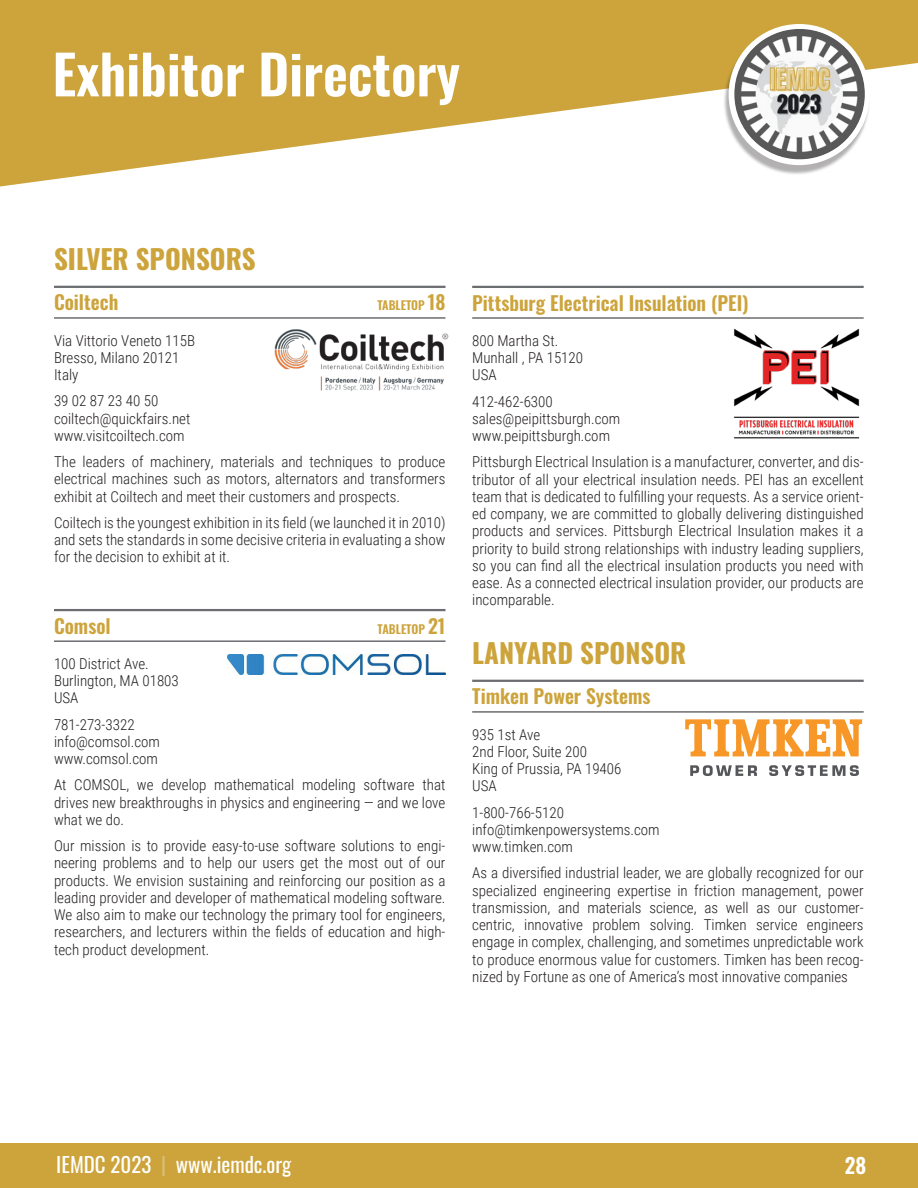
<style>
.page{position:relative;width:918px;height:1188px;background:#fff}
.page>*{position:absolute;margin:0;border:0;box-sizing:border-box;transform-origin:0 0}
.t1{font:600 54px "Oswald";color:#fff}
.t2{font:700 27px "Oswald";color:#cda43b}
.t3{font:21px "Oswald";color:#fff}
.t4{font:600 21px "Oswald";color:#fff}
.Poster_Session_Track{font:600 19.5px "Oswald";color:#cda43b}
.exhibitor_directory{font:300 15px/17.2px "Roboto Condensed";color:#231f20;text-align:justify}
.Poster_Session_Track-2{font:600 12px "Oswald";color:#cda43b}
.s1{font-size:19.5px}
.s2{color:#dcbf76}
</style>
<div class="page">
<div style="left:0;top:1143px;width:918px;height:45px;background:#cda43b"></div>
<svg style="left:0;top:0;width:918px;height:187px;fill:#cda43b"></svg>
<div style="left:723px;top:28px;width:147px;height:147px;background:#231f20;opacity:.35"></div>
<div style="left:729px;top:24px;width:141px;height:141px;background:#fff;border-radius:50%"></div>
<img style="left:734px;top:29px;width:131px;height:130px;border-radius:65px">
<hr style="left:54px;top:286px;width:392px;height:2px;background:#6c6d70">
<hr style="left:54px;top:317px;width:392px;height:2px;background:#6c6d70">
<hr style="left:54px;top:609px;width:392px;height:2px;background:#6c6d70">
<hr style="left:54px;top:640px;width:392px;height:2px;background:#6c6d70">
<img style="left:252px;top:317px;width:197px;height:75px">
<img style="left:228px;top:655px;width:218px;height:20px">
<hr style="left:472px;top:286px;width:392px;height:2px;background:#6c6d70">
<hr style="left:472px;top:317px;width:392px;height:2px;background:#6c6d70">
<hr style="left:472px;top:680px;width:392px;height:2px;background:#6c6d70">
<hr style="left:472px;top:711px;width:392px;height:2px;background:#6c6d70">
<img style="left:733px;top:328px;width:127px;height:111px">
<svg style="left:685px;top:719px;width:177px;height:37px"></svg>
<svg style="left:690px;top:765px;width:67px;height:11px"></svg>
<svg style="left:769px;top:765px;width:90px;height:11px"></svg>
<p class="t1" style="left:52px;top:46px;width:409px">Exhibitor Directory</p>
<p class="t2" style="left:54px;top:245px;width:203px">SILVER SPONSORS</p>
<p class="Poster_Session_Track" style="left:54px;top:292px;width:66px">Coiltech</p>
<p class="Poster_Session_Track-2" style="left:377px;top:299px;width:70px">TABLETOP <span class="s1">18</span></p>
<p class="exhibitor_directory" style="left:54px;top:331px;width:143px">Via Vittorio Veneto 115B</p>
<p class="exhibitor_directory" style="left:54px;top:348px;width:127px">Bresso, Milano 20121</p>
<p class="exhibitor_directory" style="left:54px;top:366px;width:26px">Italy</p>
<p class="exhibitor_directory" style="left:54px;top:392px;width:106px">39 02 87 23 40 50</p>
<p class="exhibitor_directory" style="left:54px;top:409px;width:138px">coiltech@quickfairs.net</p>
<p class="exhibitor_directory" style="left:54px;top:426px;width:132px">www.visitcoiltech.com</p>
<p class="exhibitor_directory" style="left:54px;top:453px;width:393px">The leaders of machinery, materials and techniques to produce electrical machines such as motors, alternators and transformers exhibit at Coiltech and meet their customers and prospects.</p>
<p class="exhibitor_directory" style="left:54px;top:513px;width:393px">Coiltech is the youngest exhibition in its field (we launched it in 2010) and sets the standards in some decisive criteria in evaluating a show for the decision to exhibit at it.</p>
<p class="Poster_Session_Track" style="left:54px;top:616px;width:58px">Comsol</p>
<p class="Poster_Session_Track-2" style="left:378px;top:623px;width:69px">TABLETOP <span class="s1">21</span></p>
<p class="exhibitor_directory" style="left:54px;top:654px;width:96px">100 District Ave.</p>
<p class="exhibitor_directory" style="left:54px;top:672px;width:126px">Burlington, MA 01803<br>USA</p>
<p class="exhibitor_directory" style="left:54px;top:715px;width:82px">781-273-3322</p>
<p class="exhibitor_directory" style="left:54px;top:732px;width:107px">info@comsol.com</p>
<p class="exhibitor_directory" style="left:54px;top:750px;width:106px">www.comsol.com</p>
<p class="exhibitor_directory" style="left:54px;top:776px;width:393px">At COMSOL, we develop mathematical modeling software that drives new breakthroughs in physics and engineering — and we love what we do.</p>
<p class="exhibitor_directory" style="left:54px;top:837px;width:393px">Our mission is to provide easy-to-use software solutions to engi&shy;neering problems and to help our users get the most out of our products. We envision sustaining and reinforcing our position as a leading provider and developer of mathematical modeling software.<br>We also aim to make our technology the primary tool for engineers, researchers, and lecturers within the fields of education and high&shy;tech product development.</p>
<p class="Poster_Session_Track" style="left:472px;top:292px;width:278px">Pittsburg Electrical Insulation (PEI)</p>
<p class="exhibitor_directory" style="left:472px;top:331px;width:88px">800 Martha St.</p>
<p class="exhibitor_directory" style="left:472px;top:349px;width:112px">Munhall , PA 15120</p>
<p class="exhibitor_directory" style="left:472px;top:366px;width:26px">USA</p>
<p class="exhibitor_directory" style="left:472px;top:392px;width:82px">412-462-6300</p>
<p class="exhibitor_directory" style="left:472px;top:409px;width:150px">sales@peipittsburgh.com</p>
<p class="exhibitor_directory" style="left:472px;top:427px;width:139px">www.peipittsburgh.com</p>
<p class="exhibitor_directory" style="left:472px;top:453px;width:393px">Pittsburgh Electrical Insulation is a manufacturer, converter, and dis&shy;tributor of all your electrical insulation needs. PEI has an excellent team that is dedicated to fulfilling your requests. As a service orient&shy;ed company, we are committed to globally delivering distinguished products and services. Pittsburgh Electrical Insulation makes it a priority to build strong relationships with industry leading suppliers, so you can find all the electrical insulation products you need with ease. As a connected electrical insulation provider, our products are incomparable.</p>
<p class="t2" style="left:472px;top:639px;width:216px">LANYARD SPONSOR</p>
<p class="Poster_Session_Track" style="left:472px;top:686px;width:180px">Timken Power Systems</p>
<p class="exhibitor_directory" style="left:472px;top:725px;width:70px">935 1st Ave</p>
<p class="exhibitor_directory" style="left:472px;top:742px;width:116px">2nd Floor, Suite 200</p>
<p class="exhibitor_directory" style="left:472px;top:760px;width:151px">King of Prussia, PA 19406</p>
<p class="exhibitor_directory" style="left:472px;top:777px;width:26px">USA</p>
<p class="exhibitor_directory" style="left:472px;top:803px;width:93px">1-800-766-5120</p>
<p class="exhibitor_directory" style="left:472px;top:820px;width:189px">info@timkenpowersystems.com</p>
<p class="exhibitor_directory" style="left:472px;top:838px;width:102px">www.timken.com</p>
<p class="exhibitor_directory" style="left:472px;top:864px;width:393px">As a diversified industrial leader, we are globally recognized for our specialized engineering expertise in friction management, power transmission, and materials science, as well as our customer&shy;centric, innovative problem solving. Timken service engineers engage in complex, challenging, and sometimes unpredictable work to produce enormous value for customers. Timken has been recog&shy;nized by Fortune as one of America’s most innovative companies</p>
<h3 class="t3" style="left:56px;top:1146px;width:237px">IEMDC 2023 <span class="s2">|</span> www.iemdc.org</h3>
<h3 class="t4" style="left:845px;top:1155px;width:23px">28</h3>
</div>
